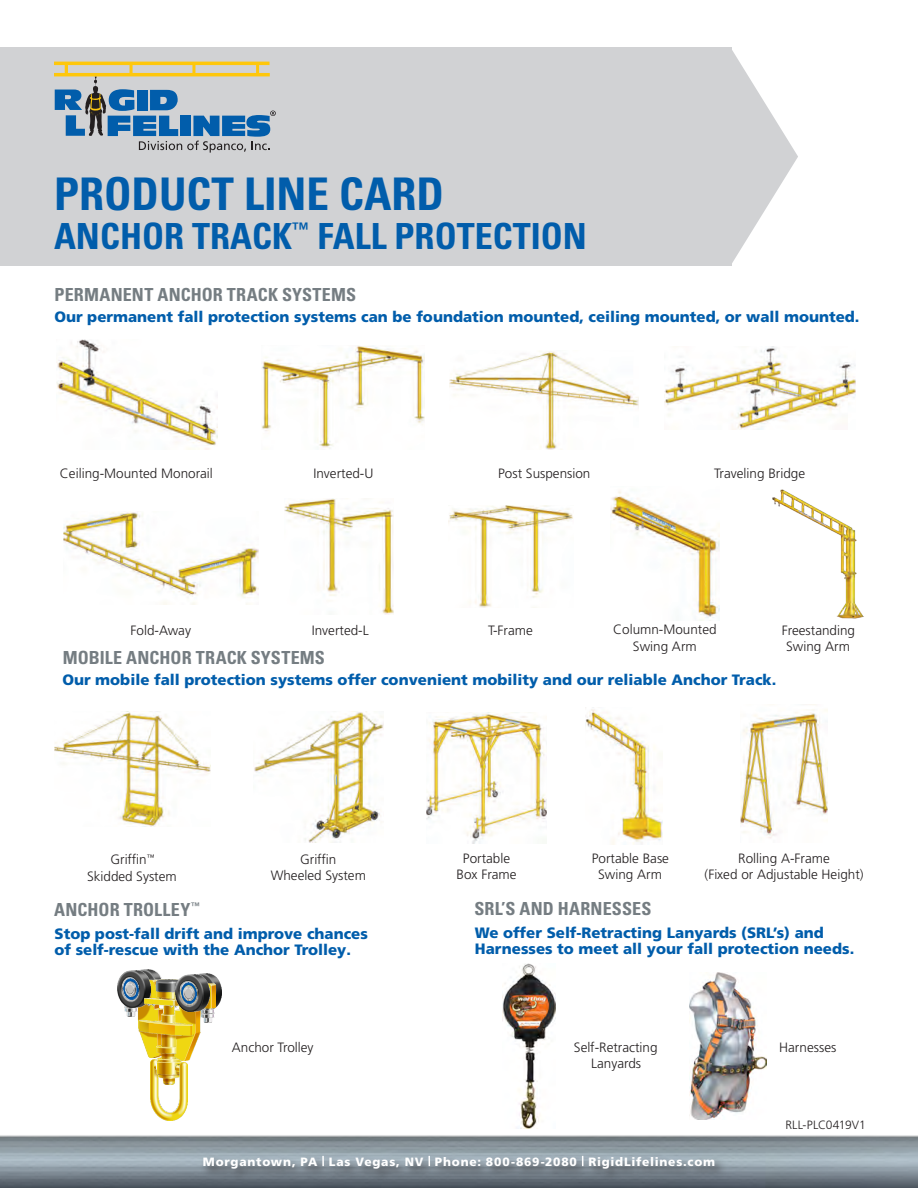
<style>
.page{position:relative;width:918px;height:1188px;background:#fff}
.page>*{position:absolute;margin:0;border:0;box-sizing:border-box;transform-origin:0 0}
.t1{font:700 condensed 45px "Univers LT Pro";color:#015dab}
.t2{font:700 condensed 36px "Univers LT Pro";color:#015dab}
.Bullet_Subheads{font:700 condensed 18px "Univers LT Pro";letter-spacing:.005em;color:#757d82}
.t3{font:900 15px/16.5px "Frutiger LT Pro";color:#015dab}
.Main_Text_Head_Subhe{font:300 13.5px/16.5px "Frutiger LT Pro";color:#231f20;text-align:center}
.z-footer_right_align{font:900 12px "Frutiger LT Pro";letter-spacing:.065em;color:#fff}
.t4{font:300 12px "Frutiger LT Pro";letter-spacing:-.005em;color:#231f20}
</style>
<div class="page">
<img style="left:0;top:1135px;width:918px;height:53px">
<svg style="left:731px;top:48px;width:67px;height:218px"></svg>
<div style="left:0;top:48px;width:731px;height:218px;background:#d1d2d4"></div>
<div style="left:200px;top:1153px;width:527px;height:28px;background:#231f20;opacity:.75"></div>
<svg style="left:322px;top:1156px;width:2px;height:10px"></svg>
<svg style="left:428px;top:1156px;width:2px;height:10px"></svg>
<svg style="left:582px;top:1156px;width:2px;height:10px"></svg>
<img style="left:56px;top:339px;width:161px;height:110px">
<img style="left:140px;top:969px;width:22px;height:10px">
<img style="left:199px;top:973px;width:12px;height:1px">
<img style="left:216px;top:983px;width:6px;height:25px">
<img style="left:209px;top:975px;width:11px;height:10px">
<img style="left:117px;top:970px;width:34px;height:37px">
<img style="left:122px;top:977px;width:17px;height:24px">
<img style="left:123px;top:979px;width:15px;height:20px">
<img style="left:140px;top:1035px;width:17px;height:23px">
<img style="left:157px;top:1035px;width:17px;height:23px">
<img style="left:150px;top:1060px;width:26px;height:61px">
<img style="left:151px;top:1060px;width:27px;height:60px">
<img style="left:152px;top:1058px;width:29px;height:61px">
<img style="left:152px;top:1059px;width:36px;height:58px">
<img style="left:154px;top:1063px;width:6px;height:15px">
<svg style="left:155px;top:1064px;width:2px;height:6px"></svg>
<img style="left:174px;top:1035px;width:10px;height:26px">
<img style="left:184px;top:1035px;width:16px;height:26px">
<img style="left:176px;top:1035px;width:17px;height:4px">
<img style="left:144px;top:979px;width:12px;height:1px">
<img style="left:156px;top:979px;width:19px;height:1px">
<img style="left:175px;top:974px;width:34px;height:6px">
<img style="left:125px;top:980px;width:91px;height:55px">
<img style="left:740px;top:709px;width:88px;height:129px">
<img style="left:586px;top:707px;width:77px;height:137px">
<img style="left:254px;top:711px;width:129px;height:131px">
<img style="left:665px;top:347px;width:191px;height:82px">
<img style="left:610px;top:491px;width:109px;height:129px">
<img style="left:262px;top:346px;width:163px;height:103px">
<img style="left:63px;top:512px;width:195px;height:92px">
<img style="left:450px;top:351px;width:189px;height:98px">
<img style="left:285px;top:499px;width:109px;height:115px">
<img style="left:449px;top:505px;width:124px;height:103px">
<img style="left:54px;top:711px;width:156px;height:116px">
<svg style="left:54px;top:62px;width:222px;height:91px"></svg>
<img style="left:772px;top:489px;width:92px;height:130px">
<img style="left:502px;top:963px;width:54px;height:166px">
<img style="left:690px;top:973px;width:77px;height:147px">
<img style="left:426px;top:713px;width:121px;height:131px">
<p class="t1" style="left:54px;top:166px;width:392px">PRODUCT LINE CARD</p>
<p class="t2" style="left:54px;top:214px;width:534px">ANCHOR TRACK<sup>™</sup> FALL PROTECTION</p>
<p class="Bullet_Subheads" style="left:55px;top:283px;width:303px">PERMANENT ANCHOR TRACK SYSTEMS</p>
<p class="t3" style="left:54px;top:308px;width:807px">Our permanent fall protection systems can be foundation mounted, ceiling mounted, or wall mounted.</p>
<p class="Main_Text_Head_Subhe" style="left:60px;top:466px;width:155px">Ceiling-Mounted Monorail</p>
<p class="Main_Text_Head_Subhe" style="left:313px;top:466px;width:61px">Inverted-U</p>
<p class="Main_Text_Head_Subhe" style="left:498px;top:466px;width:94px">Post Suspension</p>
<p class="Main_Text_Head_Subhe" style="left:714px;top:466px;width:93px">Traveling Bridge</p>
<p class="Main_Text_Head_Subhe" style="left:613px;top:622px;width:105px">Column-Mounted<br>Swing Arm</p>
<p class="Main_Text_Head_Subhe" style="left:782px;top:622px;width:75px">Freestanding<br>Swing Arm</p>
<p class="Main_Text_Head_Subhe" style="left:131px;top:622px;width:62px">Fold-Away</p>
<p class="Main_Text_Head_Subhe" style="left:312px;top:622px;width:58px">Inverted-L</p>
<p class="Main_Text_Head_Subhe" style="left:488px;top:622px;width:46px">T-Frame</p>
<p class="Bullet_Subheads" style="left:63px;top:646px;width:264px">MOBILE ANCHOR TRACK SYSTEMS</p>
<p class="t3" style="left:62px;top:671px;width:715px">Our mobile fall protection systems offer convenient mobility and our reliable Anchor Track.</p>
<p class="Main_Text_Head_Subhe" style="left:271px;top:851px;width:97px">Griffin<br>Wheeled System</p>
<p class="Main_Text_Head_Subhe" style="left:87px;top:851px;width:91px">Griffin<sup>™<br></sup>Skidded System</p>
<p class="Bullet_Subheads" style="left:54px;top:899px;width:148px">ANCHOR TROLLEY<sup>™</sup></p>
<p class="t3" style="left:55px;top:925px;width:315px">Stop post-fall drift and improve chances of self-rescue with the Anchor Trolley.</p>
<p class="Main_Text_Head_Subhe" style="left:457px;top:850px;width:61px">Portable<br>Box Frame</p>
<p class="Main_Text_Head_Subhe" style="left:592px;top:850px;width:79px">Portable Base<br>Swing Arm</p>
<p class="Main_Text_Head_Subhe" style="left:705px;top:850px;width:161px">Rolling A-Frame<br>(Fixed or Adjustable Height)</p>
<p class="Bullet_Subheads" style="left:474px;top:898px;width:178px">SRL’S AND HARNESSES</p>
<p class="t3" style="left:475px;top:924px;width:381px">We offer Self-Retracting Lanyards (SRL’s) and<br>Harnesses to meet all your fall protection needs.</p>
<p class="Main_Text_Head_Subhe" style="left:232px;top:1039px;width:83px">Anchor Trolley</p>
<p class="Main_Text_Head_Subhe" style="left:574px;top:1039px;width:85px">Self-Retracting<br>Lanyards</p>
<p class="Main_Text_Head_Subhe" style="left:779px;top:1039px;width:59px">Harnesses</p>
<p class="t4" style="left:785px;top:1118px;width:82px">RLL-PLC0419V1</p>
<p class="z-footer_right_align" style="left:203px;top:1155px;width:514px">Morgantown, PA Las Vegas, NV Phone: 800-869-2080 RigidLifelines.com</p>
</div>
